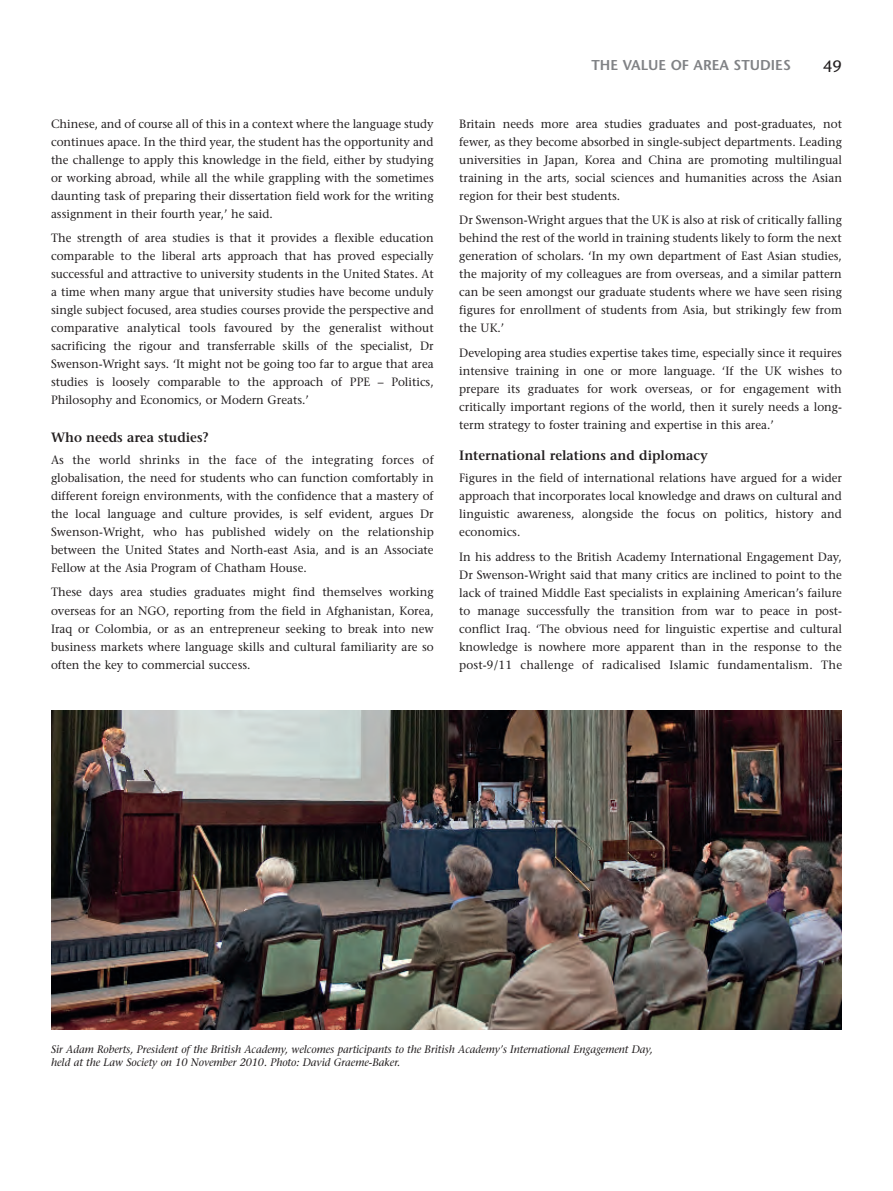
<style>
.page{position:relative;width:893px;height:1191px;background:#fff}
.page>*{position:absolute;margin:0;border:0;box-sizing:border-box;transform-origin:0 0}
.t1{font:16.5px "Stone Sans";color:#231f20}
.t2{font:600 14.25px "Stone Sans";color:#808285}
.t3{font:600 13.5px "Stone Serif";color:#231f20}
.t4{font:12px/18px "Stone Serif";color:#231f20;text-align:justify}
.t5{font:italic 10.8px/13.5px "Stone Serif";color:#231f20}
</style>
<div class="page">
<img style="left:51px;top:710px;width:791px;height:320px">
<p class="t4" style="left:51px;top:116px;width:384px">Chinese, and of course all of this in a context where the language study continues apace. In the third year, the student has the opportunity and the challenge to apply this knowledge in the field, either by studying or working abroad, while all the while grappling with the sometimes daunting task of preparing their dissertation field work for the writing assignment in their fourth year,’ he said.</p>
<p class="t4" style="left:51px;top:230px;width:384px">The strength of area studies is that it provides a flexible education comparable to the liberal arts approach that has proved especially successful and attractive to university students in the United States. At a time when many argue that university studies have become unduly single subject focused, area studies courses provide the perspective and comparative analytical tools favoured by the generalist without sacrificing the rigour and transferrable skills of the specialist, Dr Swenson-Wright says. ‘It might not be going too far to argue that area studies is loosely comparable to the approach of PPE – Politics, Philosophy and Economics, or Modern Greats.’</p>
<p class="t3" style="left:51px;top:432px;width:159px">Who needs area studies?</p>
<p class="t4" style="left:51px;top:452px;width:384px">As the world shrinks in the face of the integrating forces of globalisation, the need for students who can function comfortably in different foreign environments, with the confidence that a mastery of the local language and culture provides, is self evident, argues Dr Swenson-Wright, who has published widely on the relationship between the United States and North-east Asia, and is an Associate Fellow at the Asia Program of Chatham House.</p>
<p class="t4" style="left:51px;top:584px;width:384px">These days area studies graduates might find themselves working overseas for an NGO, reporting from the field in Afghanistan, Korea, Iraq or Colombia, or as an entrepreneur seeking to break into new business markets where language skills and cultural familiarity are so often the key to commercial success.</p>
<p class="t2" style="left:591px;top:60px;width:201px">THE VALUE OF AREA STUDIES</p>
<h1 class="t1" style="left:823px;top:60px;width:20px">49</h1>
<p class="t4" style="left:459px;top:116px;width:384px">Britain needs more area studies graduates and post-graduates, not fewer, as they become absorbed in single-subject departments. Leading universities in Japan, Korea and China are promoting multilingual training in the arts, social sciences and humanities across the Asian region for their best students.</p>
<p class="t4" style="left:459px;top:212px;width:384px">Dr Swenson-Wright argues that the UK is also at risk of critically falling behind the rest of the world in training students likely to form the next generation of scholars. ‘In my own department of East Asian studies, the majority of my colleagues are from overseas, and a similar pattern can be seen amongst our graduate students where we have seen rising figures for enrollment of students from Asia, but strikingly few from the UK.’</p>
<p class="t4" style="left:459px;top:345px;width:384px">Developing area studies expertise takes time, especially since it requires intensive training in one or more language. ‘If the UK wishes to prepare its graduates for work overseas, or for engagement with critically important regions of the world, then it surely needs a long&shy;term strategy to foster training and expertise in this area.’</p>
<p class="t3" style="left:459px;top:450px;width:250px">International relations and diplomacy</p>
<p class="t4" style="left:459px;top:470px;width:384px">Figures in the field of international relations have argued for a wider approach that incorporates local knowledge and draws on cultural and linguistic awareness, alongside the focus on politics, history and economics.</p>
<p class="t4" style="left:459px;top:549px;width:384px">In his address to the British Academy International Engagement Day, Dr Swenson-Wright said that many critics are inclined to point to the lack of trained Middle East specialists in explaining American’s failure to manage successfully the transition from war to peace in post&shy;conflict Iraq. ‘The obvious need for linguistic expertise and cultural knowledge is nowhere more apparent than in the response to the post-9/11 challenge of radicalised Islamic fundamentalism. The</p>
<p class="t5" style="left:51px;top:1043px;width:603px">Sir Adam Roberts, President of the British Academy, welcomes participants to the British Academy’s International Engagement Day, held at the Law Society on 10 November 2010. Photo: David Graeme-Baker.</p>
</div>
